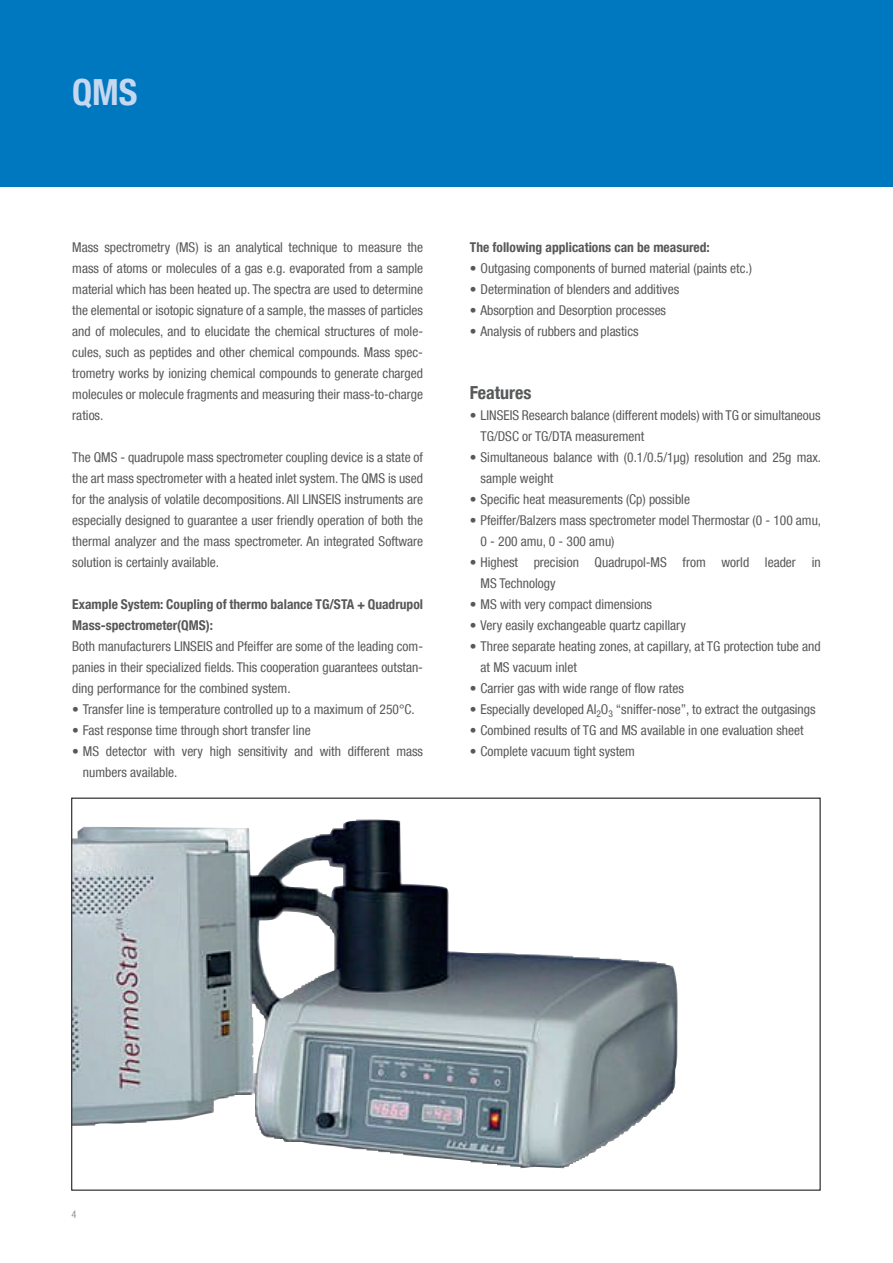
<style>
.page{position:relative;width:893px;height:1263px;background:#fff}
.page>*{position:absolute;margin:0;border:0;box-sizing:border-box;transform-origin:0 0}
.t1{font:700 condensed 36px "Helvetica Neue LT Com";color:#c6d8ef}
.t2{font:700 condensed 18px "Helvetica Neue LT Com";color:#57585a}
.t3{font:condensed 13.5px/21px "Helvetica Neue LT Com";color:#57585a}
.t4{font:700 condensed 13.5px/21px "Helvetica Neue LT Com";color:#57585a}
.t5{font:condensed 10.5px "Helvetica Neue LT Com";color:#939598}
</style>
<div class="page">
<div style="left:0;top:0;width:893px;height:187px;background:#0078c0"></div>
<img style="left:73px;top:819px;width:605px;height:349px">
<h1 class="t1" style="left:72px;top:70px;width:67px">QMS</h1>
<p class="t3" style="left:72px;top:236px;width:352px;text-align:justify">Mass spectrometry (MS) is an analytical technique to measure the mass of atoms or molecules of a gas e.g. evaporated from a sample material which has been heated up. The spectra are used to determine the elemental or isotopic signature of a sample, the masses of particles and of molecules, and to elucidate the chemical structures of mole&shy;cules, such as peptides and other chemical compounds. Mass spec&shy;trometry works by ionizing chemical compounds to generate charged molecules or molecule fragments and measuring their mass-to-charge ratios.</p>
<p class="t3" style="left:72px;top:446px;width:352px;text-align:justify">The QMS - quadrupole mass spectrometer coupling device is a state of the art mass spectrometer with a heated inlet system. The QMS is used for the analysis of volatile decompositions. All LINSEIS instruments are especially designed to guarantee a user friendly operation of both the thermal analyzer and the mass spectrometer. An integrated Software solution is certainly available.</p>
<p class="t4" style="left:72px;top:593px;width:352px">Example System: Coupling of thermo balance TG/STA + Quadrupol<br>Mass-spectrometer(QMS):</p>
<p class="t3" style="left:72px;top:635px;width:352px;text-align:justify">Both manufacturers LINSEIS and Pfeiffer are some of the leading com&shy;panies in their specialized fields. This cooperation guarantees outstan&shy;ding performance for the combined system.</p>
<p class="t3" style="left:72px;top:698px;width:344px">• Transfer line is temperature controlled up to a maximum of 250°C.</p>
<p class="t3" style="left:72px;top:719px;width:240px">• Fast response time through short transfer line</p>
<p class="t3" style="left:83px;top:740px;width:342px;text-indent:-11px">• MS detector with very high sensitivity and with different mass numbers available.</p>
<p class="t4" style="left:470px;top:236px;width:241px">The following applications can be measured:</p>
<p class="t3" style="left:470px;top:257px;width:284px">• Outgasing components of burned material (paints etc.)</p>
<p class="t3" style="left:470px;top:278px;width:211px">• Determination of blenders and additives</p>
<p class="t3" style="left:470px;top:299px;width:198px">• Absorption and Desorption processes</p>
<p class="t3" style="left:470px;top:320px;width:170px">• Analysis of rubbers and plastics</p>
<h2 class="t2" style="left:470px;top:381px;width:63px">Features</h2>
<p class="t3" style="left:480px;top:404px;width:342px;text-indent:-11px">• LINSEIS Research balance (different models) with TG or simultaneous<br>TG/DSC or TG/DTA measurement</p>
<p class="t3" style="left:480px;top:446px;width:342px;text-indent:-11px">• Simultaneous balance with (0.1/0.5/1µg) resolution and 25g max. sample weight</p>
<p class="t3" style="left:470px;top:488px;width:222px">• Specific heat measurements (Cp) possible</p>
<p class="t3" style="left:480px;top:509px;width:342px;text-indent:-11px">• Pfeiffer/Balzers mass spectrometer model Thermostar (0 - 100 amu,<br>0 - 200 amu, 0 - 300 amu)</p>
<p class="t3" style="left:480px;top:551px;width:342px;text-indent:-11px">• Highest precision Quadrupol-MS from world leader in<br>MS Technology</p>
<p class="t3" style="left:470px;top:593px;width:184px">• MS with very compact dimensions</p>
<p class="t3" style="left:470px;top:614px;width:218px">• Very easily exchangeable quartz capillary</p>
<p class="t3" style="left:480px;top:635px;width:342px;text-indent:-11px">• Three separate heating zones, at capillary, at TG protection tube and at MS vacuum inlet</p>
<p class="t3" style="left:470px;top:677px;width:215px">• Carrier gas with wide range of flow rates</p>
<p class="t3" style="left:470px;top:698px;width:347px">• Especially developed Al<sub>2</sub>O<sub>3</sub> “sniffer-nose”, to extract the outgasings</p>
<p class="t3" style="left:470px;top:719px;width:335px">• Combined results of TG and MS available in one evaluation sheet</p>
<p class="t3" style="left:470px;top:740px;width:167px">• Complete vacuum tight system</p>
<p class="t5" style="left:71px;top:1208px;width:7px">4</p>
</div>
